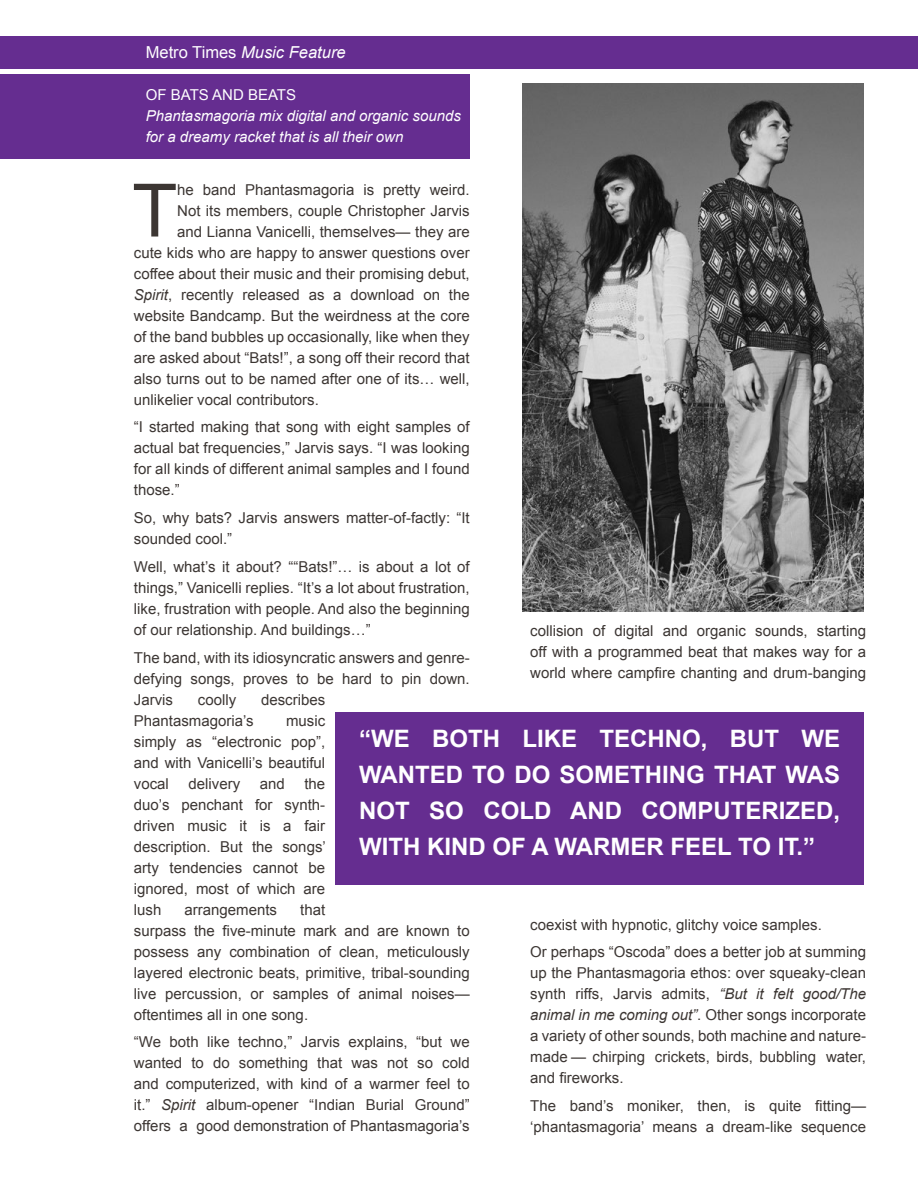
<style>
.page{position:relative;width:918px;height:1188px;background:#fff}
.page>*{position:absolute;margin:0;border:0;box-sizing:border-box;transform-origin:0 0}
.t1{font:73.65px "Arial";color:#3c3633}
.t2{font:700 24px "Arial";color:#fff}
.t3{font:italic 16.5px "Arial";color:#fff}
.t4{font:15px/21px "Arial";color:#3c3633;text-align:justify}
.t5{font:italic 15px/21px "Arial";color:#fff}
.t6{font:15px "Arial";color:#fff}
.s1{font-style:normal}
.s2{font-style:italic}
</style>
<div class="page">
<div style="left:0;top:75px;width:470px;height:84px;background:#652d90"></div>
<div style="left:335px;top:713px;width:529px;height:172px;background:#652d90"></div>
<div style="left:0;top:36px;width:918px;height:32px;background:#652d90"></div>
<img style="left:523px;top:83px;width:341px;height:528px">
<p class="t3" style="left:146px;top:42px;width:201px"><span class="s1">Metro Times</span> Music Feature</p>
<p class="t6" style="left:146px;top:85px;width:46px">Of Bats</p>
<p class="t6" style="left:212px;top:85px;width:12px">and</p>
<p class="t6" style="left:248px;top:85px;width:21px">Beats</p>
<p class="t5" style="left:146px;top:106px;width:317px">Phantasmagoria mix digital and organic sounds for a dreamy racket that is all their own</p>
<h1 class="t1" style="left:132px;top:162px;width:47px">T</h1>
<p class="t4" style="left:177px;top:179px;width:294px">he band Phantasmagoria is pretty weird.</p>
<p class="t4" style="left:177px;top:200px;width:294px">Not its members, couple Christopher Jarvis</p>
<p class="t4" style="left:177px;top:221px;width:294px">and Lianna Vanicelli, themselves— they are</p>
<p class="t4" style="left:134px;top:242px;width:337px">cute kids who are happy to answer questions over</p>
<p class="t4" style="left:134px;top:263px;width:337px">coffee about their music and their promising debut,</p>
<p class="t4" style="left:134px;top:284px;width:337px"><span class="s2">Spirit</span>, recently released as a download on the</p>
<p class="t4" style="left:134px;top:305px;width:337px">website Bandcamp. But the weirdness at the core</p>
<p class="t4" style="left:134px;top:326px;width:337px">of the band bubbles up occasionally, like when they</p>
<p class="t4" style="left:134px;top:347px;width:337px">are asked about “Bats!”, a song off their record that</p>
<p class="t4" style="left:134px;top:368px;width:337px">also turns out to be named after one of its… well,</p>
<p class="t4" style="left:134px;top:389px;width:187px">unlikelier vocal contributors.</p>
<p class="t4" style="left:134px;top:417px;width:337px">“I started making that song with eight samples of actual bat frequencies,” Jarvis says. “I was looking for all kinds of different animal samples and I found those.”</p>
<p class="t4" style="left:134px;top:507px;width:337px">So, why bats? Jarvis answers matter-of-factly: “It sounded cool.”</p>
<p class="t4" style="left:134px;top:556px;width:337px">Well, what’s it about? ““Bats!”… is about a lot of things,” Vanicelli replies. “It’s a lot about frustration, like, frustration with people. And also the beginning of our relationship. And buildings…”</p>
<p class="t4" style="left:134px;top:647px;width:337px">The band, with its idiosyncratic answers and genre&shy;defying songs, proves to be hard to pin down.<br>Jarvis</p>
<p class="t4" style="left:530px;top:620px;width:337px">collision of digital and organic sounds, starting off with a programmed beat that makes way for a world where campfire chanting and drum-banging</p>
<p class="t4" style="left:198px;top:689px;width:40px">coolly</p>
<p class="t4" style="left:261px;top:689px;width:66px">describes</p>
<p class="t4" style="left:134px;top:710px;width:121px">Phantasmagoria’s</p>
<p class="t4" style="left:134px;top:710px;width:193px;text-indent:152px">music simply as “electronic pop”, and with Vanicelli’s beautiful vocal</p>
<h2 class="t2" style="left:359px;top:722px;width:178px">“WE BOTH LIKE</h2>
<h2 class="t2" style="left:600px;top:722px;width:17px">TEC</h2>
<h2 class="t2" style="left:648px;top:722px;width:116px">HNO, BUT</h2>
<h2 class="t2" style="left:802px;top:722px;width:20px">WE</h2>
<h2 class="t2" style="left:359px;top:758px;width:19px">WANTE</h2>
<h2 class="t2" style="left:446px;top:758px;width:132px">D TO DO SOMET</h2>
<h2 class="t2" style="left:645px;top:758px;width:160px">HING THAT WAS</h2>
<h2 class="t2" style="left:359px;top:794px;width:18px">NOT</h2>
<h2 class="t2" style="left:429px;top:794px;width:18px">SO</h2>
<h2 class="t2" style="left:483px;top:794px;width:18px">COL</h2>
<h2 class="t2" style="left:534px;top:794px;width:127px">D AN D COM</h2>
<h2 class="t2" style="left:698px;top:794px;width:33px">PUTE</h2>
<h2 class="t2" style="left:762px;top:794px;width:80px">RIZED,</h2>
<h2 class="t2" style="left:359px;top:830px;width:328px">WITH KIND OF AWARMER FEEL</h2>
<h2 class="t2" style="left:738px;top:830px;width:78px">TO IT.”</h2>
<p class="t4" style="left:134px;top:773px;width:193px;text-indent:171px">the duo’s penchant for synth&shy;driven music it is a fair description. But the songs’ arty tendencies cannot be ignored, most of which are lush</p>
<p class="t4" style="left:189px;top:773px;width:53px">delivery</p>
<p class="t4" style="left:260px;top:773px;width:27px">and</p>
<p class="t4" style="left:134px;top:899px;width:337px;text-align:left;text-indent:166px">that<br>surpass the five-minute mark and are known to possess any combination of clean, meticulously layered electronic beats, primitive, tribal-sounding live percussion, or samples of animal noises— oftentimes all in one song.</p>
<p class="t4" style="left:134px;top:1032px;width:337px">“We both like techno,” Jarvis explains, “but we wanted to do something that was not so cold and computerized, with kind of a warmer feel to it.” <span class="s2">Spirit</span> album-opener “Indian Burial Ground” offers a good demonstration of Phantasmagoria’s</p>
<p class="t4" style="left:185px;top:899px;width:94px">arrangements</p>
<p class="t4" style="left:530px;top:911px;width:337px;line-height:27.8px">coexist with hypnotic, glitchy voice samples.<br>Or perhaps “Oscoda” does a better job at summing</p>
<p class="t4" style="left:530px;top:963px;width:337px">up the Phantasmagoria ethos: over squeaky-clean synth riffs, Jarvis admits, <span class="s2">“But it felt good/The animal in me coming out”</span>. Other songs incorporate a variety of other sounds, both machine and nature&shy;made — chirping crickets, birds, bubbling water, and fireworks.</p>
<p class="t4" style="left:530px;top:1096px;width:337px">The band’s moniker, then, is quite fitting— ‘phantasmagoria’ means a dream-like sequence</p>
</div>
